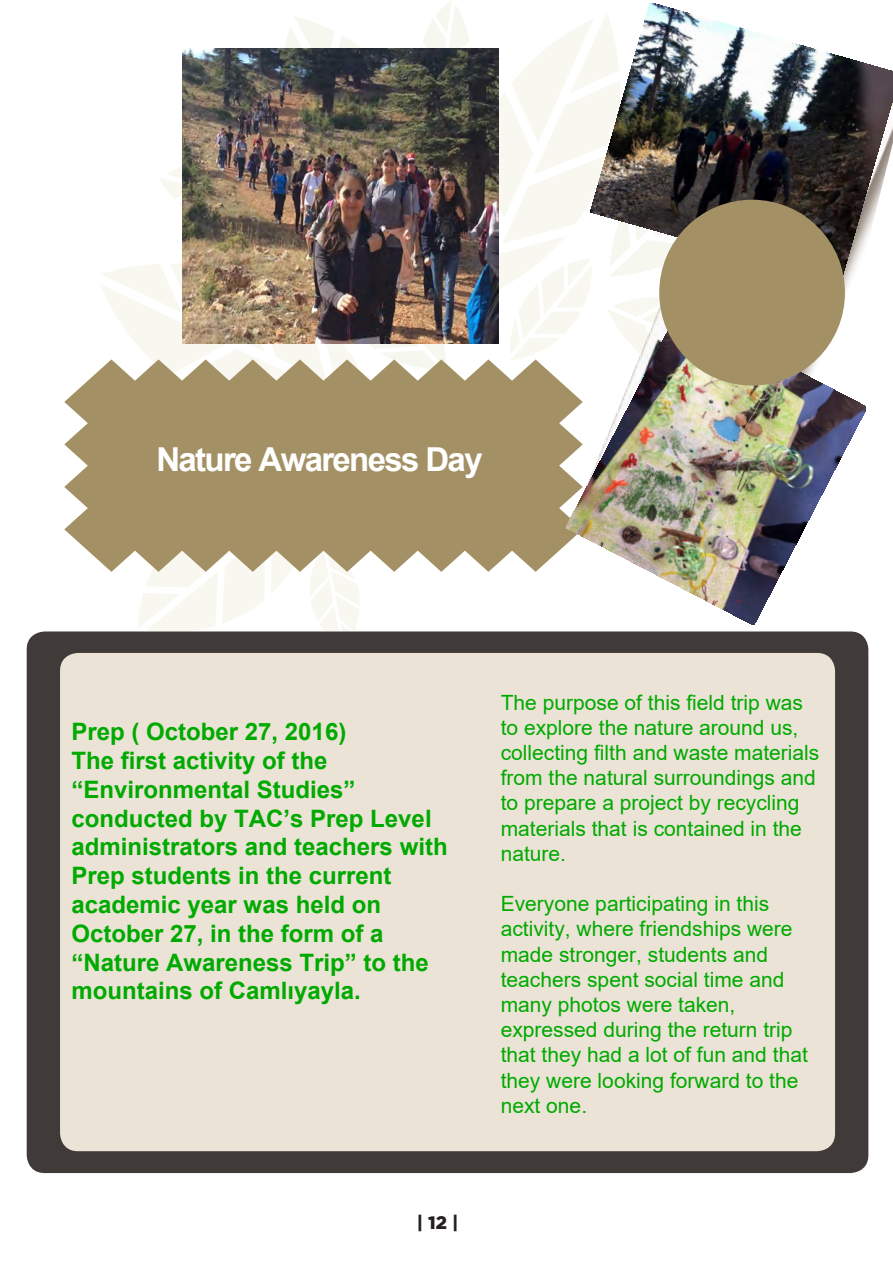
<style>
.page{position:relative;width:893px;height:1263px;background:#fff}
.page>*{position:absolute;margin:0;border:0;box-sizing:border-box;transform-origin:0 0}
.t1{font:700 33px "Arial";letter-spacing:-.05em;color:#fff}
.t2{font:700 24px/28.8px "Arial";color:#0a0}
.t3{font:21px/25.2px "Arial";color:#0a0}
.t4{font:900 18px "Gotham";color:#231f20}
</style>
<div class="page">
<svg style="left:498px;top:21px;width:92px;height:278px;fill:#f8f8f0"></svg>
<svg style="left:100px;top:264px;width:58px;height:95px;fill:#f8f8f0"></svg>
<svg style="left:509px;top:259px;width:69px;height:100px"></svg>
<svg style="left:158px;top:0;width:312px;height:359px"></svg>
<svg style="left:138px;top:572px;width:222px;height:59px"></svg>
<svg style="left:64px;top:359px;width:502px;height:213px;background:#ae9f78"></svg>
<div style="left:27px;top:631px;width:841px;height:542px;background:#403b38;border-radius:18px"></div>
<div style="left:60px;top:653px;width:775px;height:498px;background:#ebe3d6;border-radius:18px"></div>
<img style="left:578px;top:28px;width:271px;height:282px">
<img style="left:183px;top:48px;width:315px;height:296px">
<img style="left:566px;top:310px;width:300px;height:314px">
<img style="left:590px;top:3px;width:303px;height:280px">
<div style="left:659px;top:200px;width:186px;height:186px;background:#a39165;border-radius:50%"></div>
<p class="t1" style="left:156px;top:436px;width:328px">Nature Awareness Day</p>
<p class="t2" style="left:72px;top:717px;width:378px">Prep ( October 27, 2016)<br>The first activity of the “Environmental Studies” conducted by TAC’s Prep Level administrators and teachers with<br>Prep students in the current academic year was held on<br>October 27, in the form of a “Nature Awareness Trip” to the mountains of Camlıyayla.</p>
<p class="t4" style="left:417px;top:1210px;width:43px">| 12 |</p>
<p class="t3" style="left:501px;top:689px;width:320px">The purpose of this field trip was to explore the nature around us, collecting filth and waste materials from the natural surroundings and to prepare a project by recycling materials that is contained in the nature.</p>
<p class="t3" style="left:501px;top:891px;width:309px">Everyone participating in this activity, where friendships were made stronger, students and teachers spent social time and many photos were taken, expressed during the return trip that they had a lot of fun and that they were looking forward to the next one.</p>
</div>
